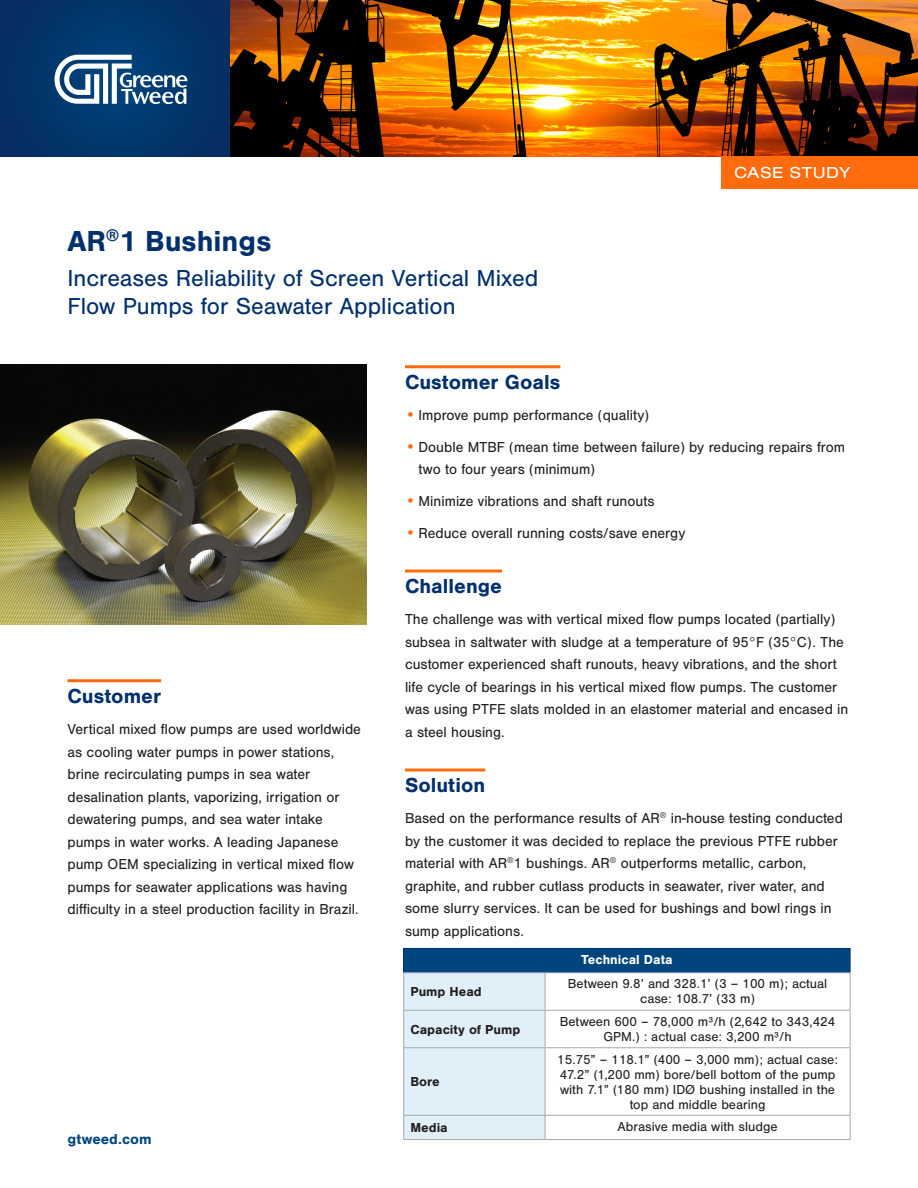
<style>
.page{position:relative;width:918px;height:1188px;background:#fff}
.page>*{position:absolute;margin:0;border:0;box-sizing:border-box;transform-origin:0 0}
.t1{font:700 30px "Nimbus San";color:#00306d}
.Header_Description{font:24px/28.5px "Nimbus San";color:#00306d}
.subheads{font:700 21px "Nimbus San";color:#00306d}
.t2{font:16.5px "Nimbus San Ext";letter-spacing:.03em;color:#fff}
.body_text{font:15px/22.5px "Nimbus San";color:#231f20}
.t3{font:700 15px "Nimbus San";color:#01457f}
.Table_data{font:13.5px/15px "Nimbus San";color:#231f20;text-align:center}
.Table_data-2{font:700 13.5px "Nimbus San";color:#231f20}
.Table_Head{font:700 13.5px "Nimbus San";color:#fff}
.s1{font-weight:700;font-size:16.5px;color:#ff6b0d}
</style>
<div class="page">
<img style="left:230px;top:0;width:688px;height:157px">
<div style="left:0;top:0;width:230px;height:157px;background:#023469"></div>
<svg style="left:55px;top:55px;width:132px;height:49px"></svg>
<div style="left:721px;top:157px;width:197px;height:32px;background:#ff6b0d"></div>
<img style="left:0;top:364px;width:366px;height:260px">
<hr style="left:68px;top:679px;width:93px;height:3px;background:#ff6b0d">
<hr style="left:405px;top:365px;width:155px;height:3px;background:#ff6b0d">
<hr style="left:405px;top:570px;width:97px;height:3px;background:#ff6b0d">
<hr style="left:405px;top:769px;width:80px;height:3px;background:#ff6b0d">
<div style="left:404px;top:948px;width:446px;height:25px;background:#01457f"></div>
<hr style="left:850px;top:973px;width:1px;height:37px;background:#a8a9ad">
<hr style="left:545px;top:1010px;width:305px;height:1px;background:#a8a9ad">
<hr style="left:850px;top:1011px;width:1px;height:36px;background:#a8a9ad">
<hr style="left:545px;top:1047px;width:305px;height:1px;background:#a8a9ad">
<hr style="left:850px;top:1048px;width:1px;height:67px;background:#a8a9ad">
<svg style="left:850px;top:1116px;width:1px;height:23px"></svg>
<hr style="left:403px;top:948px;width:142px;height:1px;background:#00306d">
<svg style="left:403px;top:949px;width:143px;height:190px;background:#c3d8e7"></svg>
<hr style="left:545px;top:948px;width:305px;height:1px;background:#00306d">
<svg style="left:850px;top:949px;width:1px;height:23px"></svg>
<hr style="left:403px;top:972px;width:142px;height:1px;background:#98a4c3">
<hr style="left:545px;top:972px;width:305px;height:1px;background:#98a4c3">
<hr style="left:403px;top:1115px;width:142px;height:1px;background:#a8a9ad">
<hr style="left:545px;top:1115px;width:305px;height:1px;background:#a8a9ad">
<hr style="left:403px;top:1139px;width:142px;height:1px;background:#a8a9ad">
<hr style="left:545px;top:1139px;width:305px;height:1px;background:#a8a9ad">
<p class="t1" style="left:68px;top:224px;width:205px">AR<sup>®</sup>1 Bushings</p>
<p class="Header_Description" style="left:68px;top:264px;width:472px">Increases Reliability of Screen Vertical Mixed<br>Flow Pumps for Seawater Application</p>
<p class="t2" style="left:734px;top:162px;width:118px">CASE STUDY</p>
<p class="subheads" style="left:68px;top:684px;width:95px">Customer</p>
<p class="body_text" style="left:68px;top:718px;width:295px">Vertical mixed flow pumps are used worldwide as cooling water pumps in power stations, brine recirculating pumps in sea water desalination plants, vaporizing, irrigation or dewatering pumps, and sea water intake pumps in water works. A leading Japanese pump OEM specializing in vertical mixed flow pumps for seawater applications was having difficulty in a steel production facility in Brazil.</p>
<p class="t3" style="left:68px;top:1131px;width:86px">gtweed.com</p>
<p class="subheads" style="left:405px;top:370px;width:157px">Customer Goals</p>
<p class="body_text" style="left:405px;top:404px;width:246px"><span class="s1">•</span> Improve pump performance (quality)</p>
<p class="body_text" style="left:418px;top:436px;width:428px;text-indent:-14px"><span class="s1">•</span> Double MTBF (mean time between failure) by reducing repairs from two to four years (minimum)</p>
<p class="body_text" style="left:405px;top:490px;width:251px"><span class="s1">•</span> Minimize vibrations and shaft runouts</p>
<p class="body_text" style="left:405px;top:522px;width:282px"><span class="s1">•</span> Reduce overall running costs/save energy</p>
<p class="subheads" style="left:405px;top:574px;width:99px">Challenge</p>
<p class="body_text" style="left:405px;top:608px;width:445px">The challenge was with vertical mixed flow pumps located (partially) subsea in saltwater with sludge at a temperature of 95°F (35°C). The customer experienced shaft runouts, heavy vibrations, and the short life cycle of bearings in his vertical mixed flow pumps. The customer was using PTFE slats molded in an elastomer material and encased in a steel housing.</p>
<p class="subheads" style="left:405px;top:773px;width:82px">Solution</p>
<p class="body_text" style="left:405px;top:807px;width:439px">Based on the performance results of AR<sup>®</sup> in-house testing conducted by the customer it was decided to replace the previous PTFE rubber material with AR<sup>®</sup>1 bushings. AR<sup>®</sup> outperforms metallic, carbon, graphite, and rubber cutlass products in seawater, river water, and some slurry services. It can be used for bushings and bowl rings in sump applications.</p>
<p class="Table_Head" style="left:581px;top:952px;width:93px">Technical Data</p>
<p class="Table_data-2" style="left:410px;top:984px;width:73px">Pump Head</p>
<p class="Table_data" style="left:568px;top:977px;width:261px">Between 9.8’ and 328.1’ (3 – 100 m); actual case: 108.7’ (33 m)</p>
<p class="Table_data-2" style="left:410px;top:1021px;width:111px">Capacity of Pump</p>
<p class="Table_data" style="left:560px;top:1014px;width:277px">Between 600 – 78,000 m³/h (2,642 to 343,424<br>GPM.) : actual case: 3,200 m³/h</p>
<p class="Table_data-2" style="left:410px;top:1074px;width:31px">Bore</p>
<p class="Table_data" style="left:557px;top:1052px;width:282px">15.75” – 118.1” (400 – 3,000 mm); actual case:<br>47.2” (1,200 mm) bore/bell bottom of the pump with 7.1” (180 mm) IDØ bushing installed in the top and middle bearing</p>
<p class="Table_data-2" style="left:410px;top:1120px;width:39px">Media</p>
<p class="Table_data" style="left:618px;top:1119px;width:162px">Abrasive media with sludge</p>
</div>
